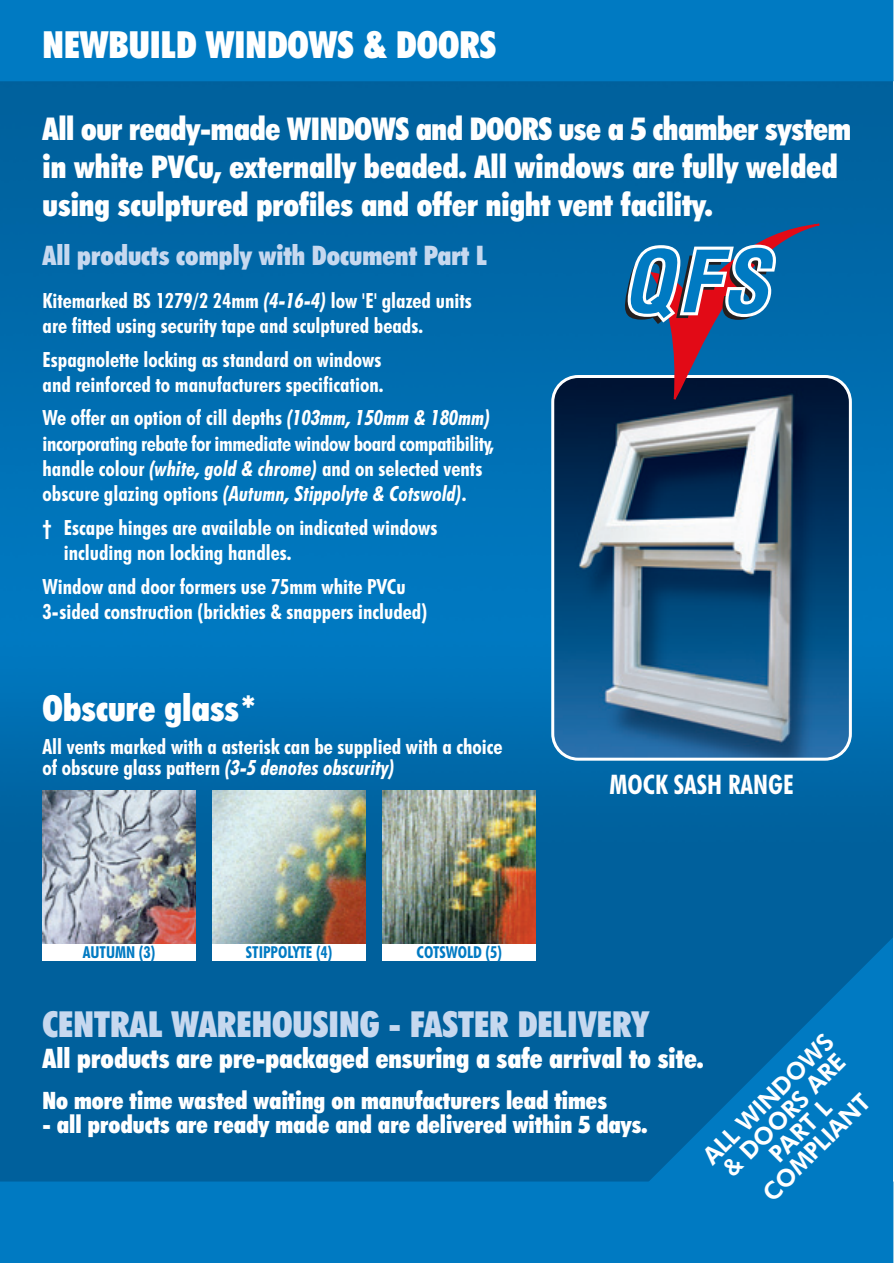
<style>
.page{position:relative;width:894px;height:1263px;background:#fff}
.page>*{position:absolute;margin:0;border:0;box-sizing:border-box;transform-origin:0 0}
.t1{font:900 condensed 37.5px "Futura BT";color:#fff}
.t2{font:900 condensed 36px "Futura BT";color:#c6d8ef}
.t3{font:900 condensed 36px "Futura BT";color:#fff}
.t4{font:900 condensed 31.5px/37.8px "Futura BT";color:#fff}
.t5{font:900 condensed 27px "Futura BT";color:#fff}
.t6{font:900 condensed 27px "Futura BT";color:#c6d8ef}
.t7{font:700 condensed 27px "Futura BT";color:#fff}
.t8{font:900 condensed 24px "Futura BT";color:#fff}
.t9{font:800 24px/22.8px "Futura BT";color:#fff;text-align:center}
.t10{font:700 condensed 21px/25.2px "Futura BT";color:#fff}
.t11{font:700 condensed 21px/25.2px "Futura BT";letter-spacing:-.02em;color:#fff}
.t12{font:700 condensed 16.5px "Futura BT";color:#007ac2}
.s1{font-style:italic}
</style>
<div class="page">
<img style="left:0;top:81px;width:893px;height:1101px">
<div style="left:0;top:1182px;width:893px;height:80px;background:#007ac2"></div>
<div style="left:0;top:1182px;width:893px;height:81px;border:1px solid #007ac2"></div>
<div style="left:0;top:0;width:893px;height:81px;background:#007ac2"></div>
<div style="left:43px;top:791px;width:153px;height:170px;background:#fff"></div>
<img style="left:43px;top:791px;width:153px;height:153px">
<div style="left:383px;top:791px;width:153px;height:170px;background:#fff"></div>
<img style="left:383px;top:791px;width:153px;height:153px">
<div style="left:213px;top:791px;width:153px;height:170px;background:#fff"></div>
<img style="left:213px;top:791px;width:153px;height:153px">
<img style="left:553px;top:377px;width:297px;height:382px;border-radius:26px">
<div style="left:551px;top:375px;width:301px;height:386px;border:3px solid #fff;border-radius:26px"></div>
<svg style="left:648px;top:937px;width:245px;height:245px;background:#006cae"></svg>
<svg style="left:622px;top:219px;width:229px;height:188px;background:#286293"></svg>
<h1 class="t1" style="left:43px;top:28px;width:455px">NEWBUILD WINDOWS &amp; DOORS</h1>
<h3 class="t4" style="left:43px;top:112px;width:810px">All our ready-made WINDOWS and DOORS use a 5 chamber system in white PVCu, externally beaded. All windows are fully welded using sculptured profiles and offer night vent facility.</h3>
<p class="t6" style="left:43px;top:244px;width:446px">All products comply with Document Part L</p>
<p class="t10" style="left:43px;top:289px;width:431px">Kitemarked BS 1279/2 24mm <span class="s1">(4-16-4)</span> low 'E' glazed units are fitted using security tape and sculptured beads.</p>
<p class="t10" style="left:43px;top:348px;width:342px">Espagnolette locking as standard on windows and reinforced to manufacturers specification.</p>
<p class="t11" style="left:43px;top:407px;width:453px">We offer an option of cill depths <span class="s1">(103mm, 150mm &amp; 180mm) </span>incorporating rebate for immediate window board compatibility, handle colour <span class="s1">(white, gold &amp; chrome)</span> and on selected vents obscure glazing options <span class="s1">(Autumn, Stippolyte &amp; Cotswold)</span>.</p>
<p class="t10" style="left:64px;top:516px;width:375px;text-indent:-21px">† Escape hinges are available on indicated windows including non locking handles.</p>
<p class="t10" style="left:43px;top:575px;width:386px">Window and door formers use 75mm white PVCu<br>3-sided construction (brickties &amp; snappers included)</p>
<h2 class="t3" style="left:43px;top:693px;width:217px">Obscure glass*</h2>
<p class="t10" style="left:43px;top:738px;width:462px;line-height:21px">All vents marked with a asterisk can be supplied with a choice of obscure glass pattern <span class="s1">(3-5 denotes obscurity)</span></p>
<p class="t12" style="left:83px;top:945px;width:74px">AUTUMN (3)</p>
<p class="t12" style="left:246px;top:945px;width:88px">STIPPOLYTE (4)</p>
<p class="t12" style="left:417px;top:945px;width:87px">COTSWOLD (5)</p>
<p class="t7" style="left:610px;top:773px;width:186px">MOCK SASH RANGE</p>
<h2 class="t2" style="left:43px;top:1008px;width:608px">CENTRAL WAREHOUSING - FASTER DELIVERY</h2>
<p class="t5" style="left:43px;top:1047px;width:663px">All products are pre-packaged ensuring a safe arrival to site.</p>
<p class="t8" style="left:43px;top:1090px;width:566px">No more time wasted waiting on manufacturers lead times</p>
<p class="t8" style="left:43px;top:1114px;width:607px">- all products are ready made and are delivered within 5 days.</p>
<p class="t9" style="left:700px;top:1153px;width:175px;rotate:-45deg">ALL WINDOWS &amp; DOORS ARE<br>PART L<br>COMPLIANT</p>
</div>
